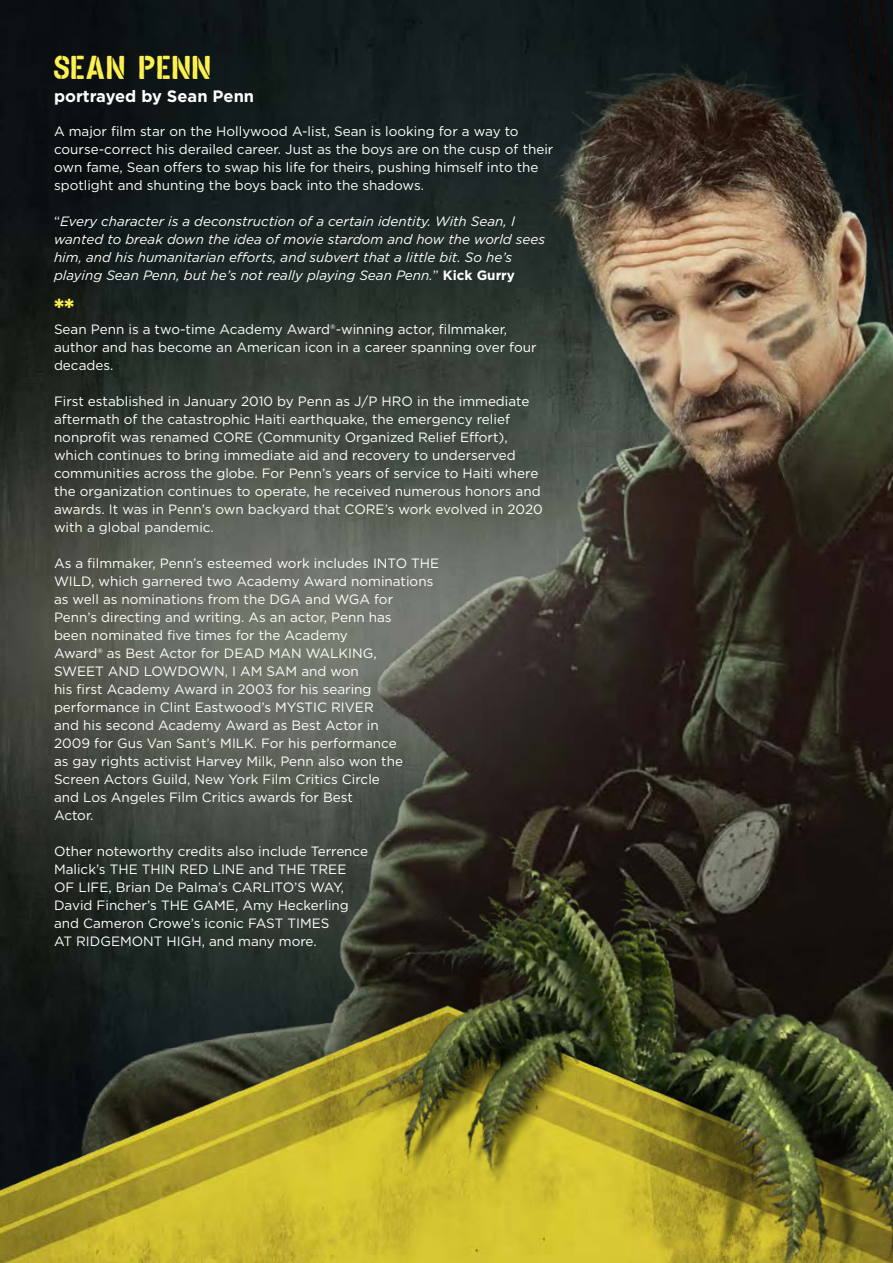
<style>
.page{position:relative;width:893px;height:1263px;background:#fff}
.page>*{position:absolute;margin:0;border:0;box-sizing:border-box;transform-origin:0 0}
.t1{font:31.5px "Gasline";color:#fdf050}
.t2{font:22.5px "Anton";color:#fdf050}
.t3{font:700 16.5px "Gotham";color:#fff}
.t4{font:13.5px/18px "Gotham";color:#fff}
.t5{font:italic 13.5px/18px "Gotham";color:#fff}
.s1{font-style:normal}
.s2{font-weight:700;font-style:normal}
</style>
<div class="page">
<img style="left:5px;top:0;width:888px;height:968px">
<img style="left:0;top:968px;width:243px;height:295px">
<img style="left:243px;top:694px;width:650px;height:569px">
<h1 class="t1" style="left:54px;top:48px;width:160px">SEAN PENN</h1>
<p class="t3" style="left:54px;top:85px;width:202px">portrayed by Sean Penn</p>
<p class="t4" style="left:54px;top:122px;width:501px">A major film star on the Hollywood A-list, Sean is looking for a way to course-correct his derailed career. Just as the boys are on the cusp of their own fame, Sean offers to swap his life for theirs, pushing himself into the spotlight and shunting the boys back into the shadows.</p>
<p class="t5" style="left:54px;top:212px;width:493px"><span class="s1">“</span>Every character is a deconstruction of a certain identity. With Sean, I wanted to break down the idea of movie stardom and how the world sees him, and his humanitarian efforts, and subvert that a little bit. So he’s playing Sean Penn, but he’s not really playing Sean Penn.<span class="s1">”</span> <span class="s2">Kick Gurry</span></p>
<h2 class="t2" style="left:54px;top:295px;width:22px">**</h2>
<p class="t4" style="left:54px;top:320px;width:484px">Sean Penn is a two-time Academy Award®-winning actor, filmmaker, author and has become an American icon in a career spanning over four decades.</p>
<p class="t4" style="left:54px;top:392px;width:490px">First established in January 2010 by Penn as J/P HRO in the immediate aftermath of the catastrophic Haiti earthquake, the emergency relief nonprofit was renamed CORE (Community Organized Relief Effort), which continues to bring immediate aid and recovery to underserved communities across the globe. For Penn’s years of service to Haiti where the organization continues to operate, he received numerous honors and awards. It was in Penn’s own backyard that CORE’s work evolved in 2020 with a global pandemic.</p>
<p class="t4" style="left:54px;top:554px;width:387px">As a filmmaker, Penn’s esteemed work includes INTO THE WILD, which garnered two Academy Award nominations as well as nominations from the DGA and WGA for Penn’s directing and writing. As an actor, Penn has<br>been nominated five times for the Academy<br>Award® as Best Actor for DEAD MAN WALKING,<br>SWEET AND LOWDOWN, I AM SAM and won<br>his first Academy Award in 2003 for his searing performance in Clint Eastwood’s MYSTIC RIVER<br>and his second Academy Award as Best Actor in<br>2009 for Gus Van Sant’s MILK. For his performance<br>as gay rights activist Harvey Milk, Penn also won the Screen Actors Guild, New York Film Critics Circle<br>and Los Angeles Film Critics awards for Best<br>Actor.</p>
<p class="t4" style="left:54px;top:842px;width:316px">Other noteworthy credits also include Terrence Malick’s THE THIN RED LINE and THE TREE OF LIFE, Brian De Palma’s CARLITO’S WAY, David Fincher’s THE GAME, Amy Heckerling and Cameron Crowe’s iconic FAST TIMES<br>AT RIDGEMONT HIGH, and many more.</p>
</div>
